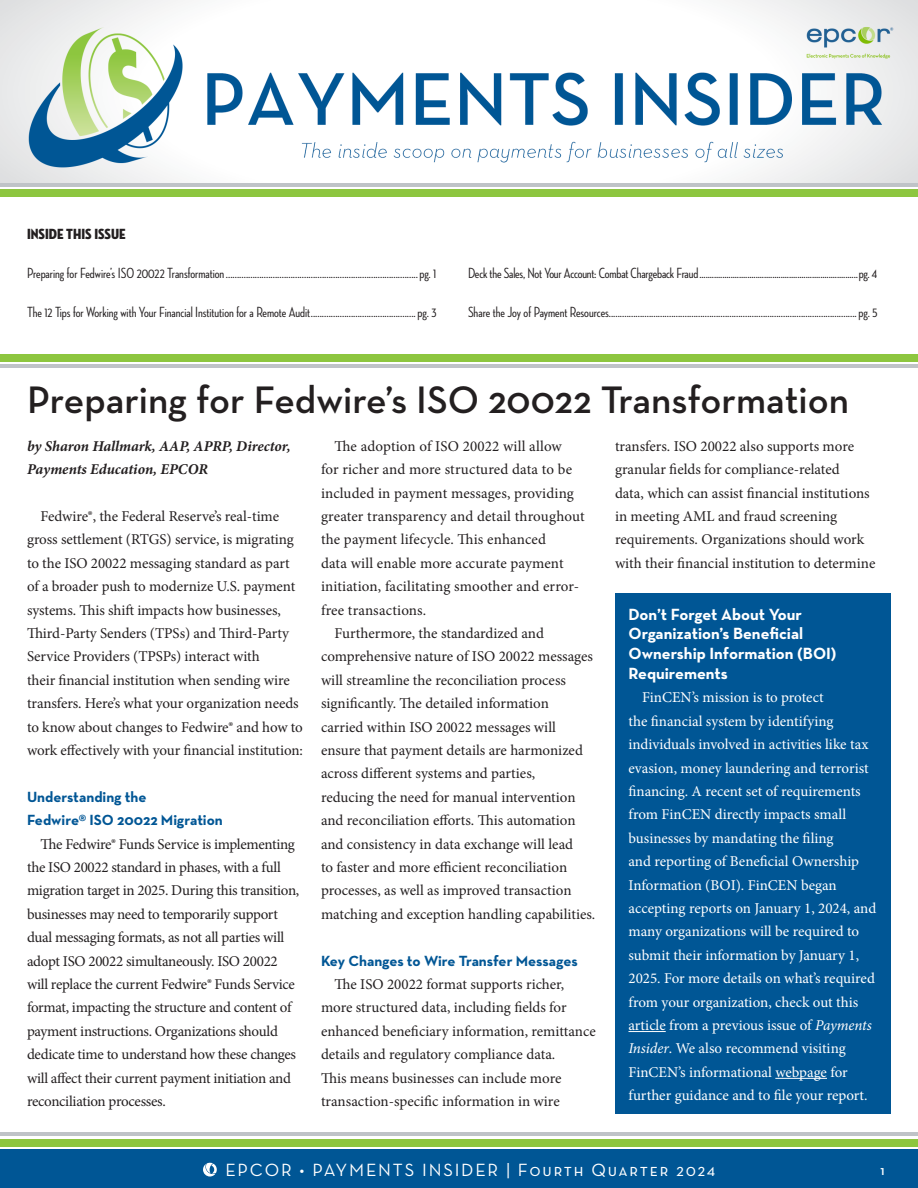
<style>
.page{position:relative;width:918px;height:1188px;background:#fff}
.page>*{position:absolute;margin:0;border:0;box-sizing:border-box;transform-origin:0 0}
.h1_headline{font:600 39px "Neutraface Text";color:#231f20}
.t1{font:18px "Neutraface Text";letter-spacing:.1em;color:#fff}
.H3_sub-head_white{font:700 16.5px/19.8px "Neutraface Text";color:#fff}
.body{font:15px/23.4px "Minion Pro";letter-spacing:-.005em;color:#231f20}
.body_white{font:15px/23.4px "Minion Pro";color:#fff}
.t2{font:500 15px "Neutraface Condensed";letter-spacing:-.005em;color:#231f20}
.h2_sub-head{font:700 15px/23.4px "Neutraface Text";color:#005695}
.byline{font:italic 700 15px/23.4px "Minion Pro";letter-spacing:-.005em;color:#231f20}
.TOC_h2{font:15px "Neutraface Condensed Titling";color:#231f20}
.t3{font:600 13.5px "Neutraface Text";color:#fff}
.s1{font-style:italic}
</style>
<div class="page">
<img style="left:0;top:0;width:918px;height:184px">
<hr style="left:0;top:184px;width:918px;height:3px;background:#bfc3c7">
<hr style="left:0;top:364px;width:918px;height:3px;background:#bfc3c7">
<div style="left:0;top:354px;width:918px;height:8px;background:#8dc63f"></div>
<div style="left:0;top:189px;width:918px;height:8px;background:#8dc63f"></div>
<div style="left:0;top:1149px;width:918px;height:39px;background:#005695"></div>
<hr style="left:0;top:1133px;width:918px;height:3px;background:#bfc3c7">
<div style="left:0;top:1139px;width:918px;height:7px;background:#8dc63f"></div>
<svg style="left:203px;top:1163px;width:14px;height:14px"></svg>
<div style="left:615px;top:593px;width:276px;height:521px;background:#005695"></div>
<hr style="left:628px;top:1031px;width:38px;height:1px;background:#fff">
<hr style="left:775px;top:1078px;width:52px;height:1px;background:#fff">
<h1 class="TOC_h2" style="left:27px;top:225px;width:100px">INSIDE THIS ISSUE</h1>
<p class="t2" style="left:27px;top:265px;width:411px">Preparing for Fedwire’s ISO 20022 Transformation......................................................................................pg. 1</p>
<p class="t2" style="left:27px;top:304px;width:411px">The 12 Tips for Working with Your Financial Institution for a Remote Audit...............................................pg. 3</p>
<p class="t2" style="left:468px;top:265px;width:411px">Deck the Sales, Not Your Account: Combat Chargeback Fraud............................................................................pg. 4</p>
<p class="t2" style="left:468px;top:304px;width:411px">Share the Joy of Payment Resources...............................................................................................................pg. 5</p>
<h1 class="h1_headline" style="left:27px;top:375px;width:824px">Preparing for Fedwire’s ISO 20022 Transformation</h1>
<p class="byline" style="left:27px;top:434px;width:265px">by Sharon Hallmark, AAP, APRP, Director,<br>Payments Education, EPCOR</p>
<p class="body" style="left:27px;top:505px;width:278px;text-indent:14px">Fedwire®, the Federal Reserve’s real-time gross settlement (RTGS) service, is migrating to the ISO 20022 messaging standard as part of a broader push to modernize U.S. payment systems. This shift impacts how businesses, Third-Party Senders (TPSs) and Third-Party Service Providers (TPSPs) interact with<br>their financial institution when sending wire transfers. Here’s what your organization needs to know about changes to Fedwire® and how to work effectively with your financial institution:</p>
<h2 class="h2_sub-head" style="left:27px;top:785px;width:197px">Understanding the<br>Fedwire® ISO 20022 Migration</h2>
<p class="body" style="left:27px;top:832px;width:274px;text-indent:14px">The Fedwire® Funds Service is implementing the ISO 20022 standard in phases, with a full migration target in 2025. During this transition, businesses may need to temporarily support dual messaging formats, as not all parties will adopt ISO 20022 simultaneously. ISO 20022 will replace the current Fedwire® Funds Service format, impacting the structure and content of payment instructions. Organizations should dedicate time to understand how these changes will affect their current payment initiation and reconciliation processes.</p>
<p class="body" style="left:321px;top:434px;width:265px;text-indent:14px">The adoption of ISO 20022 will allow<br>for richer and more structured data to be included in payment messages, providing greater transparency and detail throughout the payment lifecycle. This enhanced<br>data will enable more accurate payment initiation, facilitating smoother and error&shy;free transactions.</p>
<p class="body" style="left:321px;top:622px;width:276px;text-indent:14px">Furthermore, the standardized and comprehensive nature of ISO 20022 messages will streamline the reconciliation process significantly. The detailed information<br>carried within ISO 20022 messages will ensure that payment details are harmonized across different systems and parties,<br>reducing the need for manual intervention and reconciliation efforts. This automation and consistency in data exchange will lead<br>to faster and more efficient reconciliation processes, as well as improved transaction matching and exception handling capabilities.</p>
<h2 class="h2_sub-head" style="left:321px;top:949px;width:258px">Key Changes to Wire Transfer Messages</h2>
<p class="body" style="left:321px;top:973px;width:276px;text-indent:14px">The ISO 20022 format supports richer, more structured data, including fields for enhanced beneficiary information, remittance details and regulatory compliance data.<br>This means businesses can include more transaction-specific information in wire</p>
<p class="body" style="left:615px;top:434px;width:262px">transfers. ISO 20022 also supports more granular fields for compliance-related<br>data, which can assist financial institutions in meeting AML and fraud screening requirements. Organizations should work with their financial institution to determine</p>
<p class="H3_sub-head_white" style="left:628px;top:604px;width:210px">Don’t Forget About Your<br>Organization’s Beneficial<br>Ownership Information (BOI)<br>Requirements</p>
<p class="body_white" style="left:628px;top:686px;width:249px;text-indent:14px">FinCEN’s mission is to protect<br>the financial system by identifying individuals involved in activities like tax evasion, money laundering and terrorist financing. A recent set of requirements from FinCEN directly impacts small businesses by mandating the filing<br>and reporting of Beneficial Ownership Information (BOI). FinCEN began accepting reports on January 1, 2024, and many organizations will be required to submit their information by January 1, 2025. For more details on what’s required from your organization, check out this article from a previous issue of <span class="s1">Payments Insider</span>. We also recommend visiting FinCEN’s informational webpage for further guidance and to file your report.</p>
<p class="t1" style="left:225px;top:1158px;width:492px">EPCOR • PAYMENTS INSIDER | Fourth Quarter 2024</p>
<p class="t3" style="left:881px;top:1161px;width:6px">1</p>
</div>
